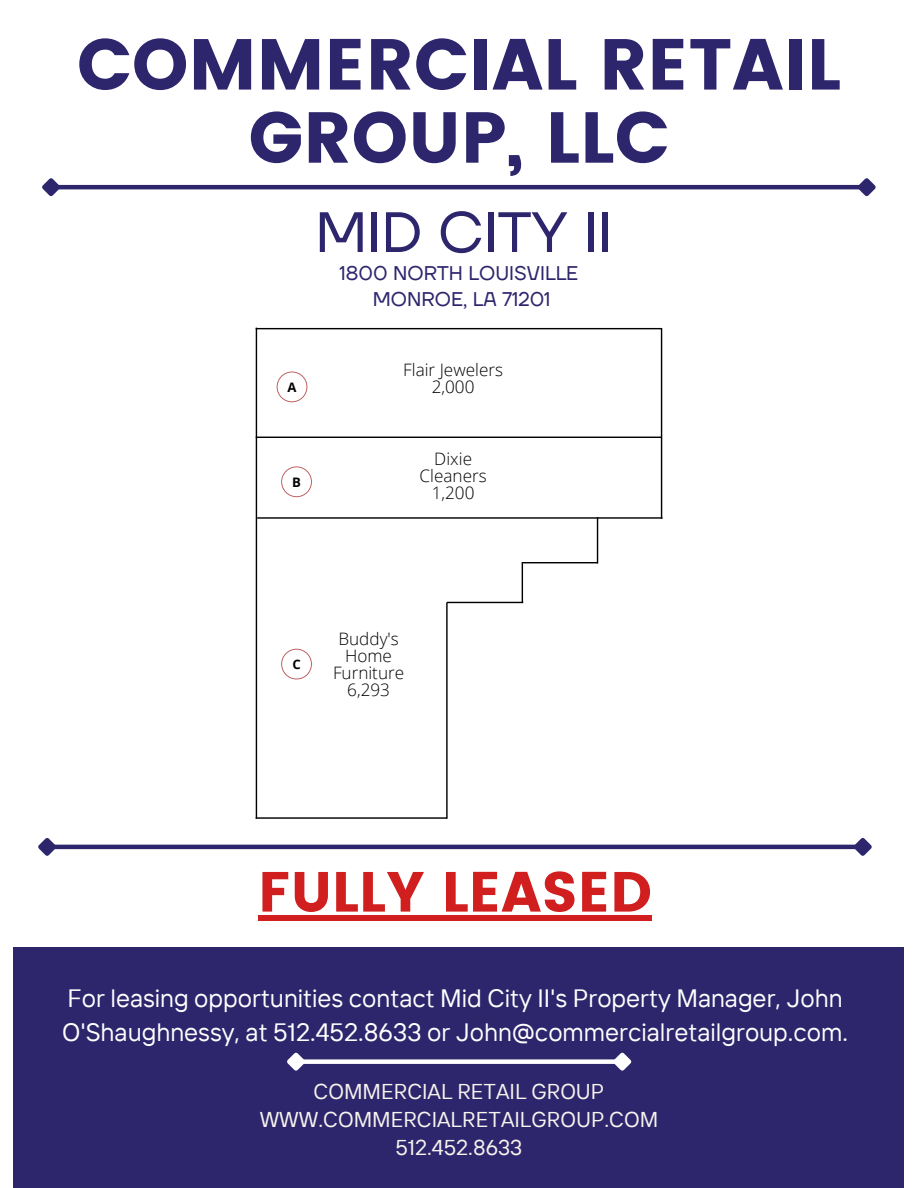
<style>
.page{position:relative;width:918px;height:1188px;background:#fff}
.page>*{position:absolute;margin:0;border:0;box-sizing:border-box;transform-origin:0 0}
.t1{font:72px/73.2px "Poppins";color:#2e266d;text-align:center}
.t2{font:56.85px "TT Firs Neue";color:#2e266d}
.t3{font:56.4px "Poppins";color:#d11e1e}
.t4{font:25.05px/34.8px "TT Interphases";color:#fff}
.t5{font:21.45px/28.2px "TT Interphases";color:#f6f3ed;text-align:center}
.t6{font:19.8px/25.8px "TT Firs Neue";color:#2e266d;text-align:center}
.t7{font:300 17.1px/17.1px "Open Sans";color:#000;text-align:center}
.t8{font:700 13.05px "Open Sans";color:#000}
</style>
<div class="page">
<div style="left:13px;top:947px;width:891px;height:241px;background:#2e266d"></div>
<hr style="left:57px;top:185px;width:804px;height:4px;background:#2e266d">
<svg style="left:42px;top:178px;width:22px;height:19px"></svg>
<svg style="left:854px;top:178px;width:22px;height:19px"></svg>
<div style="left:258px;top:915px;width:394px;height:6px;background:#d11e1e"></div>
<hr style="left:53px;top:845px;width:804px;height:4px;background:#2e266d">
<svg style="left:38px;top:838px;width:22px;height:18px"></svg>
<svg style="left:850px;top:838px;width:22px;height:18px"></svg>
<div style="left:302px;top:1059px;width:315px;height:5px;background:#fff"></div>
<svg style="left:287px;top:1052px;width:22px;height:19px"></svg>
<svg style="left:609px;top:1052px;width:23px;height:19px"></svg>
<hr style="left:256px;top:328px;width:406px;height:1px;background:#000">
<hr style="left:447px;top:602px;width:76px;height:1px;background:#000">
<hr style="left:257px;top:517px;width:406px;height:2px;background:#000">
<hr style="left:256px;top:817px;width:191px;height:2px;background:#000">
<hr style="left:446px;top:602px;width:2px;height:217px;background:#000">
<hr style="left:256px;top:328px;width:1px;height:491px;background:#000">
<hr style="left:522px;top:563px;width:1px;height:39px;background:#000">
<hr style="left:597px;top:517px;width:1px;height:46px;background:#000">
<hr style="left:661px;top:328px;width:1px;height:191px;background:#000">
<svg style="left:281px;top:466px;width:31px;height:31px"></svg>
<svg style="left:277px;top:372px;width:30px;height:30px"></svg>
<svg style="left:281px;top:649px;width:31px;height:30px"></svg>
<hr style="left:256px;top:437px;width:405px;height:1px;background:#000">
<hr style="left:522px;top:562px;width:76px;height:1px;background:#000">
<h1 class="t1" style="left:77px;top:28px;width:766px">COMMERCIAL RETAIL<br>GROUP, LLC</h1>
<p class="t8" style="left:288px;top:378px;width:11px">A</p>
<h2 class="t2" style="left:315px;top:198px;width:298px">MID CITY II</h2>
<p class="t6" style="left:340px;top:261px;width:240px">1800 NORTH LOUISVILLE<br>MONROE, LA 71201</p>
<p class="t7" style="left:403px;top:361px;width:101px">Flair Jewelers<br>2,000</p>
<p class="t8" style="left:292px;top:473px;width:10px">B</p>
<p class="t7" style="left:420px;top:449px;width:69px">Dixie<br>Cleaners<br>1,200</p>
<p class="t8" style="left:292px;top:656px;width:10px">C</p>
<p class="t7" style="left:333px;top:630px;width:73px">Buddy's<br>Home<br>Furniture<br>6,293</p>
<h3 class="t3" style="left:258px;top:859px;width:395px">FULLY LEASED</h3>
<p class="t4" style="left:62px;top:980px;width:787px">For leasing opportunities contact Mid City II's Property Manager, John<br>O'Shaughnessy, at 512.452.8633 or John@commercialretailgroup.com.</p>
<p class="t5" style="left:260px;top:1076px;width:400px">COMMERCIAL RETAIL GROUP<br>WWW.COMMERCIALRETAILGROUP.COM<br>512.452.8633</p>
</div>
